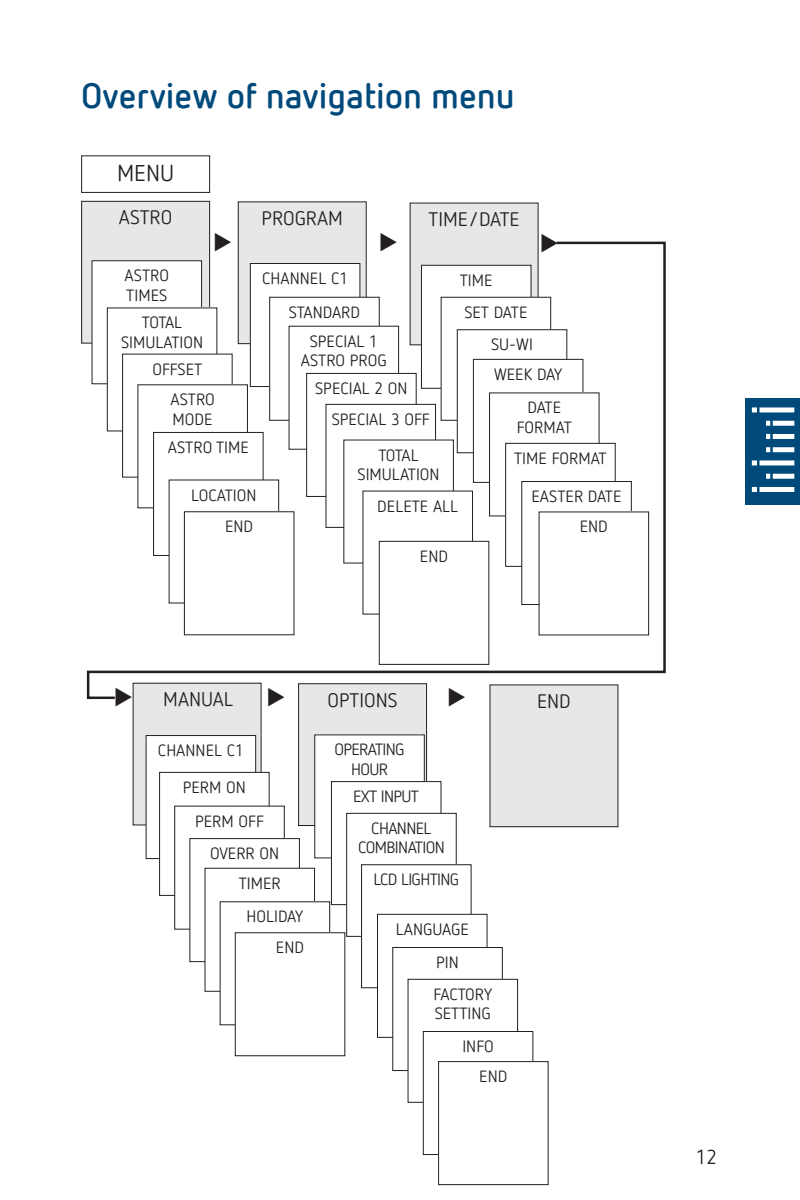
<style>
.page{position:relative;width:800px;height:1200px;background:#fff}
.page>*{position:absolute;margin:0;border:0;box-sizing:border-box;transform-origin:0 0}
.t1{font:700 35px "Netto Offc Pro";color:#004a7b}
.t2{font:22.75px "Netto Offc Pro";color:#231f20}
.t3{font:20px "Netto Offc Pro";color:#231f20}
.t4{font:19.5px "Netto Offc Pro";color:#231f20}
.t5{font:16.25px/19.5px "Netto Offc Pro";color:#231f20}
.t6{font:16.25px/19.5px "Netto Offc Pro";letter-spacing:-.04em;color:#231f20;text-align:center}
</style>
<div class="page">
<div style="left:745px;top:398px;width:55px;height:106px;background:#004a7b"></div>
<div style="left:752px;top:407px;width:42px;height:5px;background:#fff"></div>
<div style="left:766px;top:421px;width:28px;height:5px;background:#fff"></div>
<div style="left:766px;top:434px;width:28px;height:5px;background:#fff"></div>
<div style="left:766px;top:447px;width:28px;height:5px;background:#fff"></div>
<div style="left:766px;top:474px;width:28px;height:5px;background:#fff"></div>
<div style="left:752px;top:460px;width:42px;height:5px;background:#fff"></div>
<div style="left:752px;top:487px;width:42px;height:5px;background:#fff"></div>
<hr style="left:757px;top:406px;width:3px;height:92px;background:#004a7b">
<hr style="left:770px;top:419px;width:3px;height:36px;background:#004a7b">
<hr style="left:770px;top:470px;width:3px;height:14px;background:#004a7b">
<div style="left:82px;top:201px;width:128px;height:142px;background:#e6e7e9"></div>
<div style="left:81px;top:201px;width:129px;height:143px;border:1px solid #231f20"></div>
<div style="left:133px;top:683px;width:128px;height:142px;background:#e6e7e9"></div>
<div style="left:238px;top:202px;width:128px;height:142px;background:#e6e7e9"></div>
<div style="left:299px;top:684px;width:128px;height:142px;background:#e6e7e9"></div>
<div style="left:298px;top:683px;width:129px;height:143px;border:1px solid #231f20"></div>
<div style="left:410px;top:203px;width:128px;height:142px;background:#e6e7e9"></div>
<div style="left:490px;top:685px;width:128px;height:142px;background:#e6e7e9"></div>
<div style="left:489px;top:684px;width:129px;height:143px;border:1px solid #231f20"></div>
<div style="left:81px;top:155px;width:129px;height:38px;border:1px solid #231f20"></div>
<svg style="left:86px;top:240px;width:580px;height:460px"></svg>
<div style="left:123px;top:354px;width:109px;height:123px;background:#fff"></div>
<div style="left:122px;top:354px;width:111px;height:124px;border:1px solid #231f20"></div>
<div style="left:138px;top:385px;width:109px;height:123px;background:#fff"></div>
<div style="left:154px;top:432px;width:109px;height:123px;background:#fff"></div>
<div style="left:153px;top:432px;width:111px;height:124px;border:1px solid #231f20"></div>
<div style="left:169px;top:480px;width:110px;height:123px;background:#fff"></div>
<div style="left:184px;top:512px;width:110px;height:123px;background:#fff"></div>
<div style="left:184px;top:511px;width:110px;height:124px;border:1px solid #231f20"></div>
<div style="left:250px;top:264px;width:110px;height:123px;background:#fff"></div>
<div style="left:250px;top:263px;width:110px;height:124px;border:1px solid #231f20"></div>
<div style="left:270px;top:297px;width:109px;height:123px;background:#fff"></div>
<div style="left:269px;top:297px;width:111px;height:124px;border:1px solid #231f20"></div>
<div style="left:289px;top:326px;width:110px;height:123px;background:#fff"></div>
<div style="left:307px;top:373px;width:109px;height:123px;background:#fff"></div>
<div style="left:306px;top:373px;width:111px;height:124px;border:1px solid #231f20"></div>
<div style="left:326px;top:404px;width:110px;height:123px;background:#fff"></div>
<div style="left:325px;top:404px;width:111px;height:124px;border:1px solid #231f20"></div>
<div style="left:344px;top:440px;width:109px;height:123px;background:#fff"></div>
<div style="left:363px;top:491px;width:110px;height:123px;background:#fff"></div>
<div style="left:379px;top:541px;width:110px;height:123px;background:#fff"></div>
<div style="left:379px;top:541px;width:110px;height:124px;border:1px solid #231f20"></div>
<div style="left:421px;top:265px;width:110px;height:123px;background:#fff"></div>
<div style="left:421px;top:265px;width:111px;height:124px;border:1px solid #231f20"></div>
<div style="left:441px;top:297px;width:110px;height:123px;background:#fff"></div>
<div style="left:441px;top:297px;width:110px;height:124px;border:1px solid #231f20"></div>
<div style="left:457px;top:330px;width:110px;height:123px;background:#fff"></div>
<div style="left:457px;top:329px;width:110px;height:124px;border:1px solid #231f20"></div>
<div style="left:473px;top:359px;width:110px;height:123px;background:#fff"></div>
<div style="left:473px;top:359px;width:110px;height:124px;border:1px solid #231f20"></div>
<div style="left:490px;top:393px;width:109px;height:123px;background:#fff"></div>
<div style="left:489px;top:392px;width:111px;height:124px;border:1px solid #231f20"></div>
<div style="left:506px;top:443px;width:109px;height:123px;background:#fff"></div>
<div style="left:505px;top:443px;width:111px;height:124px;border:1px solid #231f20"></div>
<div style="left:522px;top:482px;width:109px;height:123px;background:#fff"></div>
<div style="left:521px;top:481px;width:111px;height:124px;border:1px solid #231f20"></div>
<div style="left:539px;top:512px;width:110px;height:123px;background:#fff"></div>
<div style="left:315px;top:735px;width:109px;height:123px;background:#fff"></div>
<div style="left:314px;top:734px;width:111px;height:124px;border:1px solid #231f20"></div>
<div style="left:331px;top:782px;width:110px;height:123px;background:#fff"></div>
<div style="left:331px;top:781px;width:110px;height:124px;border:1px solid #231f20"></div>
<div style="left:347px;top:813px;width:109px;height:123px;background:#fff"></div>
<div style="left:346px;top:813px;width:111px;height:124px;border:1px solid #231f20"></div>
<div style="left:146px;top:736px;width:110px;height:123px;background:#fff"></div>
<div style="left:146px;top:735px;width:110px;height:124px;border:1px solid #231f20"></div>
<div style="left:160px;top:772px;width:109px;height:123px;background:#fff"></div>
<div style="left:159px;top:772px;width:111px;height:124px;border:1px solid #231f20"></div>
<div style="left:175px;top:806px;width:109px;height:123px;background:#fff"></div>
<div style="left:174px;top:806px;width:111px;height:124px;border:1px solid #231f20"></div>
<div style="left:190px;top:839px;width:109px;height:123px;background:#fff"></div>
<div style="left:189px;top:838px;width:111px;height:124px;border:1px solid #231f20"></div>
<div style="left:205px;top:868px;width:110px;height:123px;background:#fff"></div>
<div style="left:205px;top:868px;width:110px;height:124px;border:1px solid #231f20"></div>
<div style="left:220px;top:902px;width:110px;height:123px;background:#fff"></div>
<div style="left:235px;top:932px;width:110px;height:124px;border:1px solid #231f20"></div>
<div style="left:362px;top:865px;width:109px;height:123px;background:#fff"></div>
<div style="left:361px;top:864px;width:111px;height:124px;border:1px solid #231f20"></div>
<div style="left:378px;top:914px;width:109px;height:123px;background:#fff"></div>
<div style="left:377px;top:914px;width:111px;height:124px;border:1px solid #231f20"></div>
<div style="left:393px;top:948px;width:109px;height:123px;background:#fff"></div>
<div style="left:392px;top:947px;width:111px;height:124px;border:1px solid #231f20"></div>
<div style="left:408px;top:979px;width:110px;height:123px;background:#fff"></div>
<div style="left:408px;top:979px;width:110px;height:124px;border:1px solid #231f20"></div>
<div style="left:423px;top:1031px;width:110px;height:124px;background:#fff"></div>
<div style="left:423px;top:1031px;width:110px;height:124px;border:1px solid #231f20"></div>
<div style="left:439px;top:1062px;width:109px;height:123px;background:#fff"></div>
<div style="left:438px;top:1061px;width:111px;height:124px;border:1px solid #231f20"></div>
<svg style="left:215px;top:240px;width:16px;height:11px"></svg>
<svg style="left:381px;top:240px;width:16px;height:11px"></svg>
<svg style="left:542px;top:240px;width:16px;height:12px"></svg>
<svg style="left:116px;top:687px;width:16px;height:13px"></svg>
<svg style="left:268px;top:687px;width:16px;height:13px"></svg>
<svg style="left:449px;top:687px;width:16px;height:13px"></svg>
<h1 class="t1" style="left:81px;top:73px;width:435px">Overview of navigation menu</h1>
<h2 class="t2" style="left:117px;top:159px;width:59px">MENU</h2>
<p class="t4" style="left:119px;top:205px;width:55px">ASTRO</p>
<p class="t4" style="left:262px;top:206px;width:83px">PROGRAM</p>
<p class="t4" style="left:429px;top:207px;width:92px">TIME/DATE</p>
<p class="t5" style="left:125px;top:265px;width:46px">ASTRO<br>TIMES</p>
<p class="t5" style="left:121px;top:312px;width:84px;text-align:center">TOTAL<br>SIMULATION</p>
<p class="t5" style="left:170px;top:353px;width:46px;line-height:30.8px;text-indent:-18px">OFFSET<br>ASTRO</p>
<p class="t5" style="left:168px;top:404px;width:82px;line-height:28.2px">MODE<br>ASTRO TIME</p>
<p class="t5" style="left:191px;top:478px;width:67px;line-height:31.8px;text-align:right">LOCATION<br>END</p>
<p class="t5" style="left:289px;top:261px;width:73px;line-height:33.8px;text-indent:-27px">CHANNEL C1<br>STANDARD</p>
<p class="t5" style="left:301px;top:331px;width:88px;text-align:center">SPECIAL 1<br>ASTRO PROG</p>
<p class="t5" style="left:332px;top:372px;width:100px;line-height:31px;text-indent:-17px">SPECIAL 2 ON<br>SPECIAL 3 OFF</p>
<p class="t5" style="left:358px;top:445px;width:84px;text-align:center">TOTAL<br>SIMULATION</p>
<p class="t5" style="left:377px;top:496px;width:82px">DELETE ALL</p>
<p class="t5" style="left:420px;top:546px;width:30px">END</p>
<p class="t5" style="left:460px;top:270px;width:34px">TIME</p>
<p class="t5" style="left:464px;top:302px;width:65px">SET DATE</p>
<p class="t5" style="left:491px;top:334px;width:43px">SU-WI</p>
<p class="t5" style="left:494px;top:357px;width:70px;line-height:33.5px;text-align:right">WEEK DAY<br>DATE</p>
<p class="t5" style="left:514px;top:411px;width:94px;line-height:31px">FORMAT<br>TIME FORMAT</p>
<p class="t5" style="left:580px;top:481px;width:43px;line-height:30.5px;text-indent:-48px">EASTER DATE<br>END</p>
<p class="t4" style="left:163px;top:687px;width:72px">MANUAL</p>
<p class="t4" style="left:328px;top:687px;width:71px">OPTIONS</p>
<p class="t4" style="left:537px;top:689px;width:35px">END</p>
<p class="t5" style="left:158px;top:740px;width:87px">CHANNEL C1</p>
<p class="t5" style="left:183px;top:777px;width:65px">PERM ON</p>
<p class="t5" style="left:195px;top:811px;width:70px">PERM OFF</p>
<p class="t5" style="left:210px;top:843px;width:71px">OVERR ON</p>
<p class="t5" style="left:247px;top:866px;width:58px;line-height:33.5px;text-indent:-8px">TIMER<br>HOLIDAY</p>
<p class="t5" style="left:276px;top:937px;width:30px">END</p>
<p class="t6" style="left:334px;top:739px;width:72px">OPERATING<br>HOUR</p>
<p class="t6" style="left:371px;top:780px;width:62px;line-height:31.8px;text-align:left;text-indent:-18px">EXT INPUT<br>CHANNEL</p>
<p class="t6" style="left:358px;top:837px;width:88px">COMBINATION</p>
<p class="t6" style="left:373px;top:869px;width:87px">LCD LIGHTING</p>
<p class="t5" style="left:434px;top:912px;width:60px;line-height:32.5px;text-indent:-38px">LANGUAGE<br>PIN<br>FACTORY</p>
<p class="t5" style="left:435px;top:997px;width:61px;line-height:32.8px;text-align:right">SETTING<br>INFO</p>
<p class="t5" style="left:479px;top:1066px;width:30px">END</p>
<p class="t3" style="left:696px;top:1144px;width:23px">12</p>
</div>
